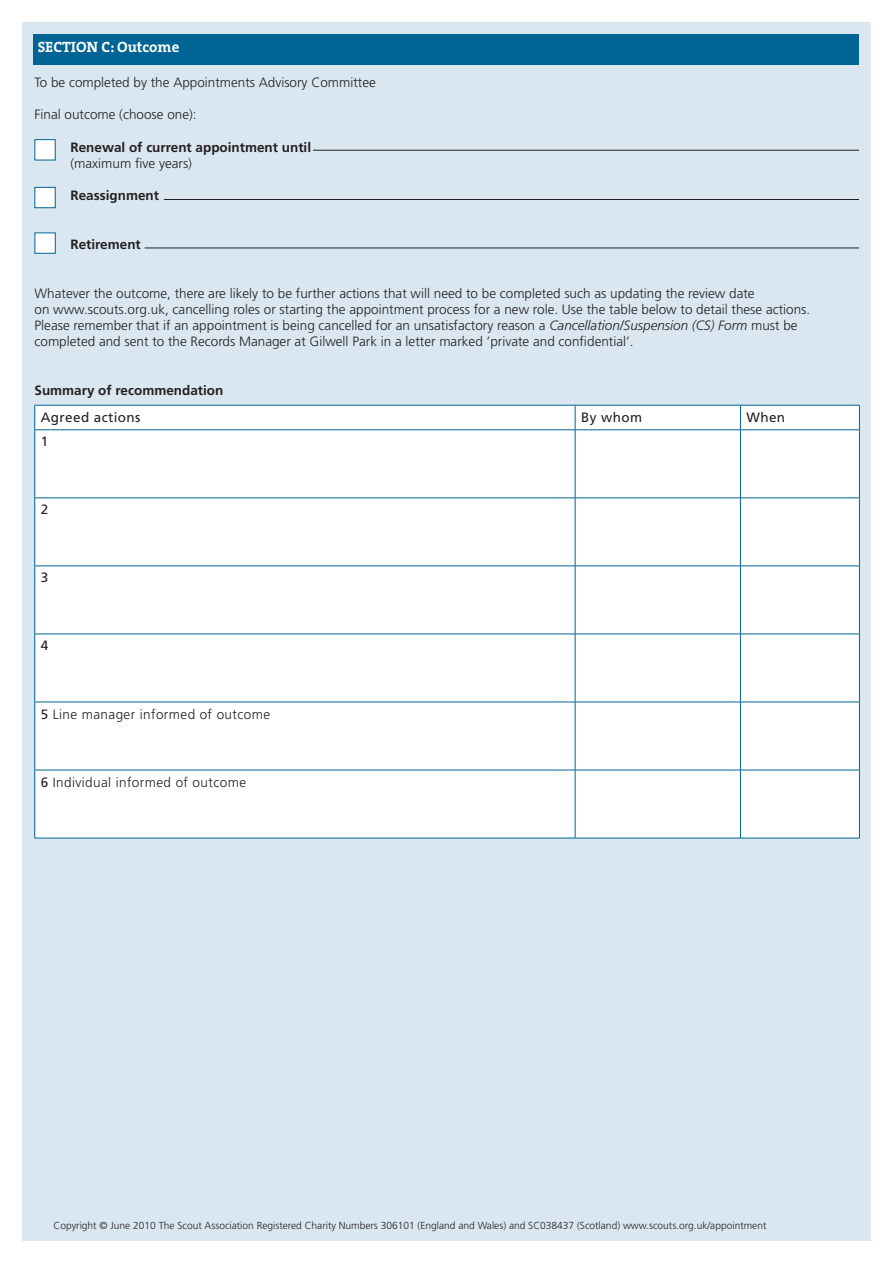
<style>
.page{position:relative;width:893px;height:1263px;background:#fff}
.page>*{position:absolute;margin:0;border:0;box-sizing:border-box;transform-origin:0 0}
.t1{font:15px "The Serif HP7 Bld";color:#fff}
.t2{font:300 13.5px/16.2px "Frutiger";color:#231f20}
.t3{font:700 13.5px "Frutiger";color:#231f20}
.t4{font:300 13.5px "Frutiger";letter-spacing:.03em;color:#231f20}
.t5{font:13.5px "Frutiger";letter-spacing:.03em;color:#231f20}
.main_text{font:300 10.2px "Frutiger";color:#231f20}
.s1{font-style:italic}
.s2{font-weight:400}
</style>
<div class="page">
<div style="left:22px;top:22px;width:849px;height:1219px;background:#dae7f1"></div>
<div style="left:34px;top:34px;width:825px;height:30px;background:#006494"></div>
<div style="left:34px;top:139px;width:22px;height:21px;background:#fff;border:1px solid #006494"></div>
<div style="left:34px;top:187px;width:22px;height:21px;background:#fff;border:1px solid #006494"></div>
<div style="left:35px;top:232px;width:21px;height:22px;background:#fff;border:1px solid #006494"></div>
<hr style="left:313px;top:150px;width:546px;height:1px;background:#231f20">
<hr style="left:164px;top:199px;width:695px;height:1px;background:#231f20">
<hr style="left:145px;top:248px;width:714px;height:1px;background:#231f20">
<div style="left:35px;top:406px;width:824px;height:432px;background:#fff"></div>
<svg style="left:34px;top:405px;width:1px;height:25px"></svg>
<svg style="left:575px;top:406px;width:1px;height:24px"></svg>
<svg style="left:740px;top:406px;width:1px;height:24px"></svg>
<hr style="left:34px;top:430px;width:1px;height:68px;background:#006494">
<hr style="left:575px;top:430px;width:1px;height:68px;background:#006494">
<hr style="left:740px;top:430px;width:1px;height:68px;background:#006494">
<hr style="left:34px;top:498px;width:1px;height:68px;background:#006494">
<hr style="left:575px;top:498px;width:1px;height:68px;background:#006494">
<hr style="left:740px;top:498px;width:1px;height:68px;background:#006494">
<hr style="left:35px;top:405px;width:540px;height:1px;background:#006494">
<hr style="left:575px;top:405px;width:165px;height:1px;background:#006494">
<hr style="left:740px;top:405px;width:120px;height:1px;background:#006494">
<svg style="left:859px;top:405px;width:1px;height:25px"></svg>
<hr style="left:859px;top:430px;width:1px;height:68px;background:#006494">
<hr style="left:859px;top:498px;width:1px;height:68px;background:#006494">
<hr style="left:34px;top:566px;width:1px;height:68px;background:#006494">
<hr style="left:575px;top:566px;width:1px;height:68px;background:#006494">
<hr style="left:740px;top:566px;width:1px;height:68px;background:#006494">
<hr style="left:34px;top:634px;width:1px;height:68px;background:#006494">
<hr style="left:575px;top:634px;width:1px;height:68px;background:#006494">
<hr style="left:740px;top:634px;width:1px;height:68px;background:#006494">
<hr style="left:34px;top:702px;width:1px;height:68px;background:#006494">
<hr style="left:575px;top:702px;width:1px;height:68px;background:#006494">
<hr style="left:740px;top:702px;width:1px;height:68px;background:#006494">
<hr style="left:34px;top:770px;width:1px;height:68px;background:#006494">
<hr style="left:575px;top:770px;width:1px;height:68px;background:#006494">
<hr style="left:740px;top:770px;width:1px;height:68px;background:#006494">
<hr style="left:35px;top:430px;width:540px;height:1px;background:#006494">
<hr style="left:575px;top:430px;width:165px;height:1px;background:#006494">
<hr style="left:740px;top:430px;width:120px;height:1px;background:#006494">
<hr style="left:35px;top:498px;width:540px;height:1px;background:#006494">
<hr style="left:575px;top:498px;width:165px;height:1px;background:#006494">
<hr style="left:740px;top:498px;width:120px;height:1px;background:#006494">
<hr style="left:35px;top:566px;width:540px;height:1px;background:#006494">
<hr style="left:575px;top:566px;width:165px;height:1px;background:#006494">
<hr style="left:740px;top:566px;width:120px;height:1px;background:#006494">
<hr style="left:859px;top:566px;width:1px;height:68px;background:#006494">
<hr style="left:859px;top:634px;width:1px;height:68px;background:#006494">
<hr style="left:859px;top:702px;width:1px;height:68px;background:#006494">
<hr style="left:859px;top:770px;width:1px;height:68px;background:#006494">
<hr style="left:35px;top:634px;width:540px;height:1px;background:#006494">
<hr style="left:575px;top:634px;width:165px;height:1px;background:#006494">
<hr style="left:740px;top:634px;width:120px;height:1px;background:#006494">
<hr style="left:35px;top:702px;width:540px;height:1px;background:#006494">
<hr style="left:575px;top:702px;width:165px;height:1px;background:#006494">
<hr style="left:740px;top:702px;width:120px;height:1px;background:#006494">
<hr style="left:35px;top:770px;width:540px;height:1px;background:#006494">
<hr style="left:575px;top:770px;width:165px;height:1px;background:#006494">
<hr style="left:740px;top:770px;width:120px;height:1px;background:#006494">
<hr style="left:35px;top:838px;width:540px;height:1px;background:#006494">
<hr style="left:575px;top:838px;width:165px;height:1px;background:#006494">
<hr style="left:740px;top:838px;width:120px;height:1px;background:#006494">
<p class="t1" style="left:38px;top:36px;width:143px">SECTION C: Outcome</p>
<p class="t2" style="left:35px;top:74px;width:343px">To be completed by the Appointments Advisory Committee</p>
<p class="t2" style="left:35px;top:107px;width:164px">Final outcome (choose one):</p>
<p class="t3" style="left:71px;top:139px;width:242px">Renewal of current appointment until</p>
<p class="t2" style="left:71px;top:155px;width:123px">(maximum five years)</p>
<p class="t3" style="left:71px;top:188px;width:90px">Reassignment</p>
<p class="t3" style="left:71px;top:236px;width:72px">Retirement</p>
<p class="t2" style="left:35px;top:285px;width:777px">Whatever the outcome, there are likely to be further actions that will need to be completed such as updating the review date<br>on www.scouts.org.uk, cancelling roles or starting the appointment process for a new role. Use the table below to detail these actions.<br>Please remember that if an appointment is being cancelled for an unsatisfactory reason a <span class="s1">Cancellation/Suspension (CS) Form</span> must be completed and sent to the Records Manager at Gilwell Park in a letter marked ‘private and confidential’.</p>
<p class="t3" style="left:35px;top:382px;width:190px">Summary of recommendation</p>
<p class="t5" style="left:41px;top:409px;width:101px">Agreed actions</p>
<p class="t5" style="left:581px;top:409px;width:62px">By whom</p>
<p class="t5" style="left:746px;top:409px;width:40px">When</p>
<p class="t5" style="left:41px;top:434px;width:9px">1</p>
<p class="t5" style="left:41px;top:502px;width:9px">2</p>
<p class="t5" style="left:41px;top:570px;width:9px">3</p>
<p class="t5" style="left:41px;top:638px;width:9px">4</p>
<p class="t4" style="left:41px;top:706px;width:231px"><span class="s2">5</span> Line manager informed of outcome</p>
<p class="t4" style="left:41px;top:774px;width:207px"><span class="s2">6</span> Individual informed of outcome</p>
<p class="main_text" style="left:54px;top:1220px;width:714px">Copyright © June 2010 The Scout Association Registered Charity Numbers 306101 (England and Wales) and SC038437 (Scotland) www.scouts.org.uk/appointment</p>
</div>
